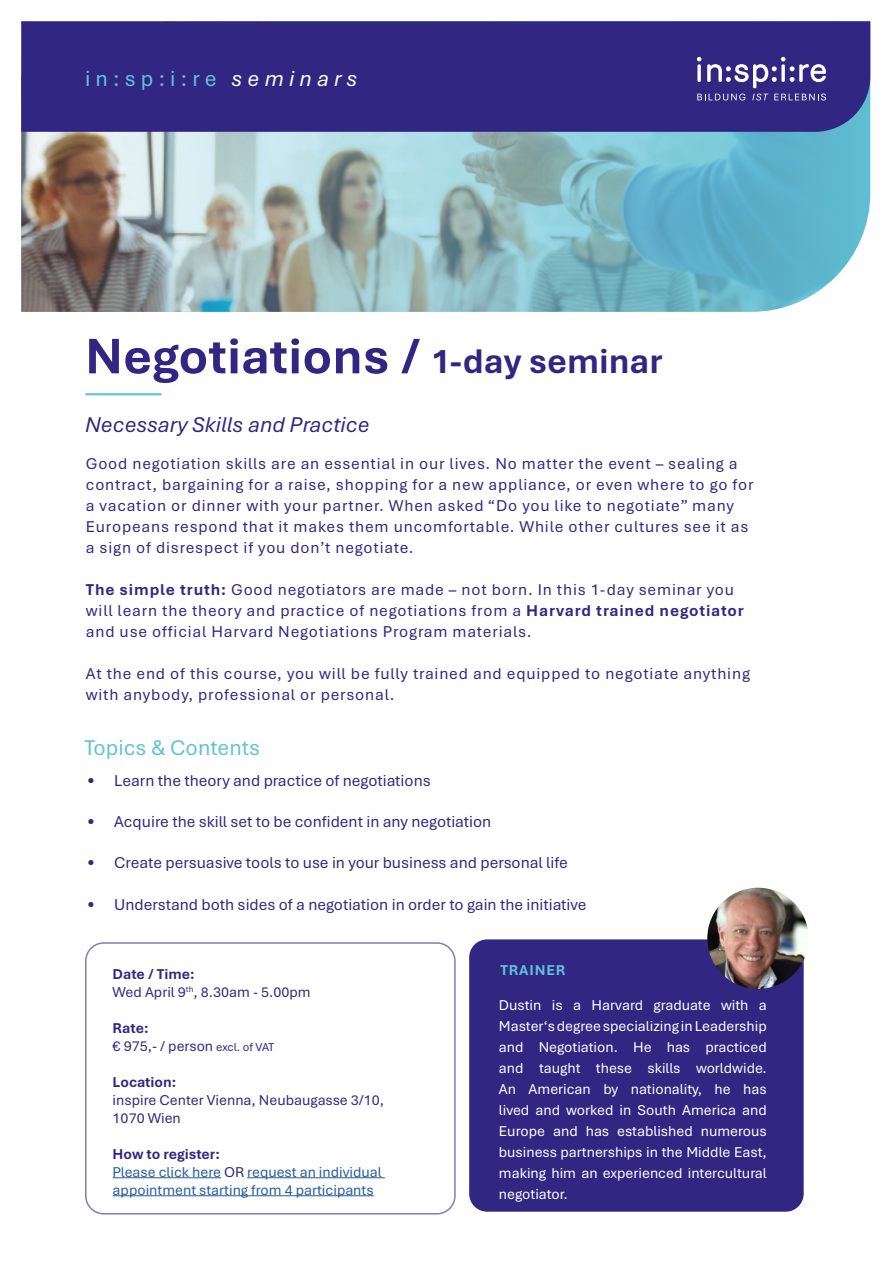
<style>
.page{position:relative;width:893px;height:1263px;background:#fff}
.page>*{position:absolute;margin:0;border:0;box-sizing:border-box;transform-origin:0 0}
.t1{font:700 52.5px "Aptos";color:#312783}
.t2{font:22.5px "Aptos";color:#61c3d9}
.t3{font:italic 22.5px "Aptos";color:#312783}
.t4{font:16.5px/21px "Aptos";letter-spacing:.05em;color:#312783}
.t5{font:16.5px "Aptos";color:#312783}
.box{font:15px/21px "Aptos";color:#fff;text-align:justify}
.t6{font:15px/18px "Aptos";color:#312783}
.t7{font:15px/18px "Aptos";color:#275b9b}
.t8{font:700 15px "Aptos";letter-spacing:.06em;color:#61c3d9}
.s1{font-style:italic;color:#fff}
.s2{font-size:36px}
.s3{font-weight:700}
.s4{font-size:12px}
.s5{font-weight:700;color:#312783}
.s6{color:#312783}
</style>
<div class="page">
<img style="left:21px;top:132px;width:849px;height:180px">
<div style="left:21px;top:21px;width:849px;height:111px;background:#312783"></div>
<svg style="left:697px;top:57px;width:4px;height:25px"></svg>
<svg style="left:707px;top:57px;width:119px;height:31px"></svg>
<svg style="left:697px;top:94px;width:48px;height:6px"></svg>
<svg style="left:752px;top:94px;width:16px;height:6px"></svg>
<svg style="left:774px;top:94px;width:52px;height:6px"></svg>
<hr style="left:86px;top:393px;width:75px;height:2px;background:#61c3d9">
<div style="left:85px;top:942px;width:371px;height:272px;border:2px solid #8779b7;border-radius:18px"></div>
<div style="left:469px;top:939px;width:335px;height:273px;background:#312783;border-radius:18px"></div>
<hr style="left:113px;top:1177px;width:108px;height:1px;background:#275b9b">
<hr style="left:247px;top:1177px;width:138px;height:1px;background:#275b9b">
<hr style="left:113px;top:1195px;width:261px;height:1px;background:#275b9b">
<img style="left:707px;top:888px;width:102px;height:101px;border-radius:51px">
<p class="t2" style="left:85px;top:63px;width:274px">in:sp:i:re <span class="s1">seminars</span></p>
<p class="t1" style="left:85px;top:320px;width:579px">Negotiations / <span class="s2">1-day seminar</span></p>
<p class="t3" style="left:85px;top:410px;width:286px">Necessary Skills and Practice</p>
<p class="t4" style="left:86px;top:453px;width:669px">Good negotiation skills are an essential in our lives. No matter the event – sealing a contract, bargaining for a raise, shopping for a new appliance, or even where to go for a vacation or dinner with your partner. When asked “Do you like to negotiate” many Europeans respond that it makes them uncomfortable. While other cultures see it as a sign of disrespect if you don’t negotiate.</p>
<p class="t4" style="left:86px;top:579px;width:660px"><span class="s3">The simple truth:</span> Good negotiators are made – not born. In this 1-day seminar you will learn the theory and practice of negotiations from a <span class="s3">Harvard trained negotiator </span>and use official Harvard Negotiations Program materials.</p>
<p class="t4" style="left:86px;top:663px;width:666px">At the end of this course, you will be fully trained and equipped to negotiate anything with anybody, professional or personal.</p>
<p class="t2" style="left:84px;top:732px;width:177px">Topics &amp; Contents</p>
<p class="t5" style="left:87px;top:770px;width:345px">• Learn the theory and practice of negotiations</p>
<p class="t5" style="left:87px;top:811px;width:406px">• Acquire the skill set to be confident in any negotiation</p>
<p class="t5" style="left:87px;top:852px;width:482px">• Create persuasive tools to use in your business and personal life</p>
<p class="t5" style="left:87px;top:893px;width:501px">• Understand both sides of a negotiation in order to gain the initiative</p>
<p class="t6" style="left:113px;top:964px;width:200px"><span class="s3">Date / Time:<br></span>Wed April 9<sup>th</sup>, 8.30am - 5.00pm</p>
<p class="t6" style="left:113px;top:1018px;width:163px"><span class="s3">Rate:<br></span>€ 975,- / person <span class="s4">excl. of VAT</span></p>
<p class="t6" style="left:113px;top:1072px;width:273px"><span class="s3">Location:<br></span>inspire Center Vienna, Neubaugasse 3/10,<br>1070 Wien</p>
<p class="t7" style="left:113px;top:1144px;width:271px"><span class="s5">How to register:<br></span>Please click here <span class="s6">OR</span> request an individual appointment starting from 4 participants</p>
<p class="t8" style="left:500px;top:960px;width:67px">TRAINER</p>
<p class="box" style="left:499px;top:994px;width:269px">Dustin is a Harvard graduate with a Master‘s degree specializing in Leadership and Negotiation. He has practiced and taught these skills worldwide.<br>An American by nationality, he has lived and worked in South America and Europe and has established numerous business partnerships in the Middle East, making him an experienced intercultural negotiator.</p>
</div>
